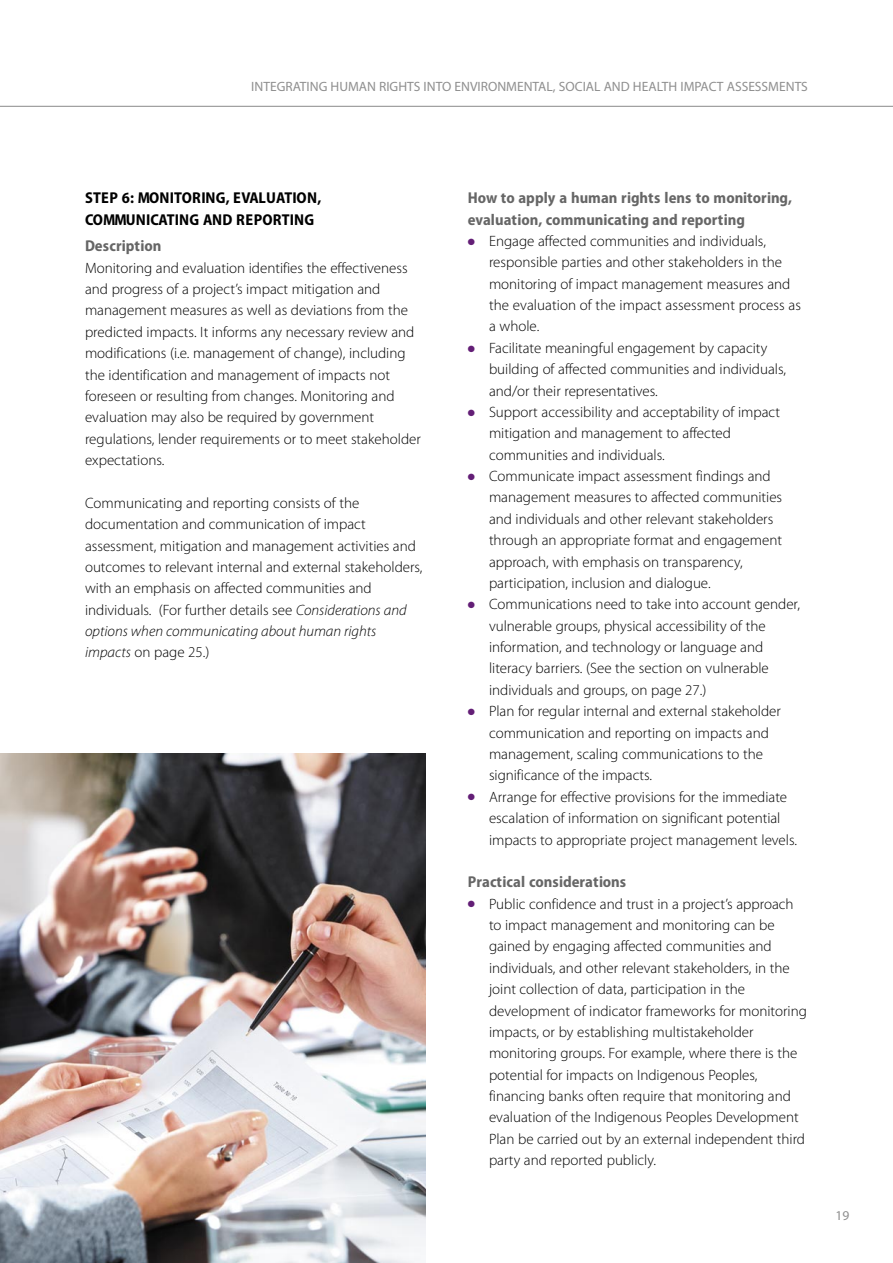
<style>
.page{position:relative;width:893px;height:1263px;background:#fff}
.page>*{position:absolute;margin:0;border:0;box-sizing:border-box;transform-origin:0 0}
.t1{font:700 semi-condensed 15.75px/21.3px "Myriad Pro";color:#666}
.t2{font:700 semi-condensed 15.75px/21.3px "Myriad Pro";letter-spacing:.01em;color:#000}
.t3{font:300 15px/21.3px "Myriad Pro";color:#000}
.t4{font:13.5px "Myriad Pro";color:#8f8f8f}
.s1{font-style:italic}
.s2{color:#631e76}
</style>
<div class="page">
<img style="left:0;top:754px;width:425px;height:508px">
<hr style="left:0;top:106px;width:893px;height:1px;background:#8f8f8f">
<p class="t4" style="left:251px;top:81px;width:558px">INTEGRATING HUMAN RIGHTS INTO ENVIRONMENTAL, SOCIAL AND HEALTH IMPACT ASSESSMENTS</p>
<p class="t2" style="left:85px;top:189px;width:238px">STEP 6: MONITORING, EVALUATION,<br>COMMUNICATING AND REPORTING</p>
<p class="t1" style="left:85px;top:237px;width:78px">Description</p>
<p class="t3" style="left:85px;top:258px;width:337px">Monitoring and evaluation identifies the effectiveness and progress of a project’s impact mitigation and management measures as well as deviations from the predicted impacts. It informs any necessary review and modifications (i.e. management of change), including the identification and management of impacts not foreseen or resulting from changes. Monitoring and evaluation may also be required by government regulations, lender requirements or to meet stakeholder expectations.</p>
<p class="t3" style="left:85px;top:493px;width:339px">Communicating and reporting consists of the documentation and communication of impact assessment, mitigation and management activities and outcomes to relevant internal and external stakeholders, with an emphasis on affected communities and individuals. (For further details see <span class="s1">Considerations and options when communicating about human rights impacts</span> on page 25.)</p>
<p class="t1" style="left:468px;top:189px;width:326px">How to apply a human rights lens to monitoring, evaluation, communicating and reporting</p>
<p class="t3" style="left:489px;top:231px;width:314px;text-indent:-21px"><span class="s2">●</span> Engage affected communities and individuals, responsible parties and other stakeholders in the monitoring of impact management measures and the evaluation of the impact assessment process as a whole.</p>
<p class="t3" style="left:489px;top:338px;width:299px;text-indent:-21px"><span class="s2">●</span> Facilitate meaningful engagement by capacity building of affected communities and individuals, and/or their representatives.</p>
<p class="t3" style="left:489px;top:402px;width:293px;text-indent:-21px"><span class="s2">●</span> Support accessibility and acceptability of impact mitigation and management to affected communities and individuals.</p>
<p class="t3" style="left:489px;top:467px;width:295px;text-indent:-21px"><span class="s2">●</span> Communicate impact assessment findings and management measures to affected communities and individuals and other relevant stakeholders through an appropriate format and engagement approach, with emphasis on transparency, participation, inclusion and dialogue.</p>
<p class="t3" style="left:489px;top:595px;width:312px;text-indent:-21px"><span class="s2">●</span> Communications need to take into account gender, vulnerable groups, physical accessibility of the information, and technology or language and literacy barriers. (See the section on vulnerable individuals and groups, on page 27.)</p>
<p class="t3" style="left:489px;top:702px;width:293px;text-indent:-21px"><span class="s2">●</span> Plan for regular internal and external stakeholder communication and reporting on impacts and management, scaling communications to the significance of the impacts.</p>
<p class="t3" style="left:489px;top:787px;width:310px;text-indent:-21px"><span class="s2">●</span> Arrange for effective provisions for the immediate escalation of information on significant potential impacts to appropriate project management levels.</p>
<p class="t1" style="left:468px;top:873px;width:160px">Practical considerations</p>
<p class="t3" style="left:489px;top:894px;width:319px;text-indent:-21px"><span class="s2">●</span> Public confidence and trust in a project’s approach to impact management and monitoring can be gained by engaging affected communities and individuals, and other relevant stakeholders, in the joint collection of data, participation in the development of indicator frameworks for monitoring impacts, or by establishing multistakeholder monitoring groups. For example, where there is the potential for impacts on Indigenous Peoples, financing banks often require that monitoring and evaluation of the Indigenous Peoples Development Plan be carried out by an external independent third party and reported publicly.</p>
<p class="t4" style="left:836px;top:1210px;width:15px">19</p>
</div>
